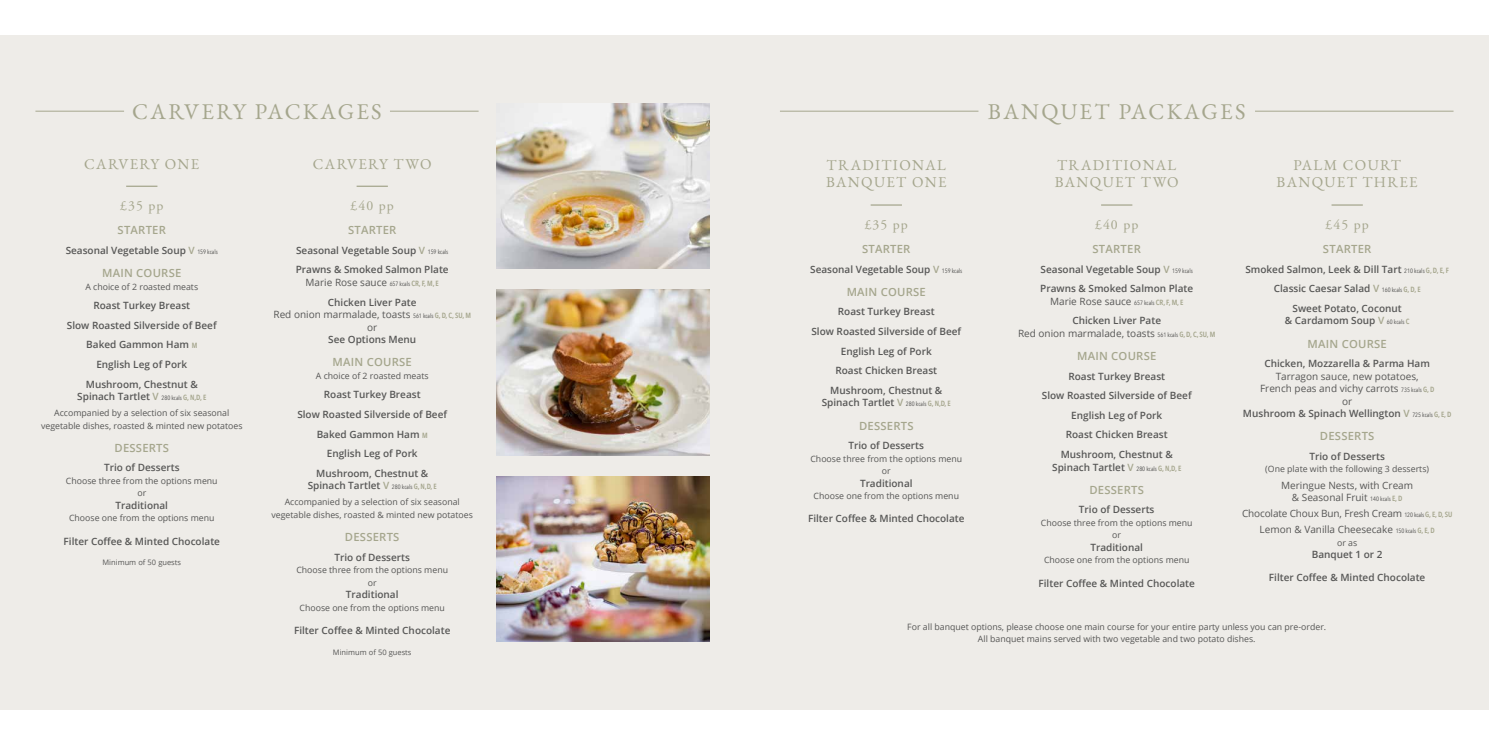
<style>
.page{position:relative;width:1489px;height:745px;background:#fff}
.page>*{position:absolute;margin:0;border:0;box-sizing:border-box;transform-origin:0 0}
.t1{font:22.5px "EB Garamond";letter-spacing:.1em;color:#a5a68d}
.t2{font:15px/17.5px "EB Garamond";letter-spacing:.09em;color:#a5a68d}
.t3{font:13.75px "Adobe Garamond Pro";letter-spacing:.075em;color:#a5a68d}
.t4{font:600 11.25px "Open Sans";letter-spacing:.02em;color:#a5a68d}
.t5{font:600 10px/19.6px "Open Sans";color:#575756;text-align:center}
.t6{font:10px/12.5px "Open Sans";color:#575756;text-align:center}
.t7{font:8.75px/12.5px "Open Sans";color:#575756;text-align:center}
.t8{font:7.5px "Open Sans";color:#575756}
.s1{color:#a5a68d}
.s2{font-family:"Avenir Next Condensed";font-weight:400;font-size:6.25px;color:#4a4a49}
.s3{font-family:"Avenir Next Condensed";font-size:7.5px;color:#a5a68d}
.s4{font-weight:400}
.s5{font-family:"Avenir Next Condensed";font-size:6.25px;color:#4a4a49}
.s6{font-family:"Avenir Next Condensed";font-weight:600;font-size:7.5px;color:#a5a68d}
.s7{font-weight:600}
.s8{font-weight:600;color:#a5a68d}
</style>
<div class="page">
<div style="left:0;top:35px;width:1488px;height:674px;background:#eeece8"></div>
<hr style="left:126px;top:185px;width:31px;height:2px;background:#a5a68d">
<hr style="left:356px;top:185px;width:32px;height:2px;background:#a5a68d">
<hr style="left:870px;top:204px;width:31px;height:1px;background:#a5a68d">
<hr style="left:1101px;top:204px;width:31px;height:1px;background:#a5a68d">
<hr style="left:1331px;top:204px;width:31px;height:1px;background:#a5a68d">
<hr style="left:390px;top:111px;width:88px;height:1px;background:#a5a68d">
<hr style="left:35px;top:111px;width:89px;height:1px;background:#a5a68d">
<hr style="left:1254px;top:111px;width:199px;height:1px;background:#a5a68d">
<hr style="left:780px;top:111px;width:198px;height:1px;background:#a5a68d">
<img style="left:496px;top:290px;width:213px;height:165px">
<img style="left:496px;top:476px;width:213px;height:165px">
<img style="left:496px;top:103px;width:213px;height:165px">
<h1 class="t1" style="left:132px;top:97px;width:251px">CARVERY PACKAGES</h1>
<h1 class="t1" style="left:987px;top:97px;width:259px">BANQUET PACKAGES</h1>
<h2 class="t2" style="left:84px;top:155px;width:116px">CARVERY ONE</h2>
<h3 class="t3" style="left:120px;top:197px;width:45px">£35 pp</h3>
<p class="t4" style="left:118px;top:222px;width:50px">STARTER</p>
<p class="t5" style="left:66px;top:240px;width:154px">Seasonal Vegetable Soup <span class="s1">V</span> <span class="s2">159 kcals</span></p>
<p class="t4" style="left:102px;top:265px;width:81px">MAIN COURSE</p>
<p class="t7" style="left:85px;top:280px;width:114px">A choice of 2 roasted meats</p>
<p class="t5" style="left:67px;top:295px;width:151px">Roast Turkey Breast<br>Slow Roasted Silverside of Beef<br>Baked Gammon Ham <span class="s3">M<br></span>English Leg of Pork<br>Mushroom, Chestnut &amp;</p>
<p class="t5" style="left:77px;top:386px;width:130px">Spinach Tartlet <span class="s1">V</span> <span class="s2">280 kcals</span> <span class="s3">G, N,D, E</span></p>
<p class="t7" style="left:41px;top:406px;width:203px">Accompanied by a selection of six seasonal vegetable dishes, roasted &amp; minted new potatoes</p>
<p class="t4" style="left:114px;top:439px;width:56px">DESSERTS</p>
<p class="t5" style="left:104px;top:457px;width:77px">Trio of Desserts</p>
<p class="t7" style="left:66px;top:474px;width:153px">Choose three from the options menu or</p>
<p class="t5" style="left:115px;top:495px;width:54px">Traditional</p>
<p class="t7" style="left:69px;top:511px;width:147px">Choose one from the options menu</p>
<p class="t5" style="left:64px;top:530px;width:158px">Filter Coffee &amp; Minted Chocolate</p>
<p class="t8" style="left:102px;top:557px;width:80px">Minimum of 50 guests</p>
<h2 class="t2" style="left:313px;top:155px;width:120px">CARVERY TWO</h2>
<h3 class="t3" style="left:350px;top:197px;width:45px">£40 pp</h3>
<p class="t4" style="left:348px;top:222px;width:50px">STARTER</p>
<p class="t5" style="left:296px;top:240px;width:154px;text-align:left">Seasonal Vegetable Soup <span class="s1">V</span> <span class="s2">159 kcals<br></span>Prawns &amp; Smoked Salmon Plate</p>
<p class="t5" style="left:305px;top:272px;width:135px"><span class="s4">Marie Rose sauce</span> <span class="s2">657 kcals</span> <span class="s3">CR, F, M, E<br></span>Chicken Liver Pate</p>
<p class="t6" style="left:273px;top:308px;width:199px">Red onion marmalade, toasts <span class="s5">561 kcals</span> <span class="s6">G, D, C, SU, M </span>or</p>
<p class="t5" style="left:328px;top:329px;width:90px">See Options Menu</p>
<p class="t4" style="left:332px;top:354px;width:81px">MAIN COURSE</p>
<p class="t7" style="left:316px;top:369px;width:114px">A choice of 2 roasted meats</p>
<p class="t5" style="left:297px;top:384px;width:151px">Roast Turkey Breast<br>Slow Roasted Silverside of Beef<br>Baked Gammon Ham <span class="s3">M<br></span>English Leg of Pork<br>Mushroom, Chestnut &amp;</p>
<p class="t5" style="left:308px;top:475px;width:130px">Spinach Tartlet <span class="s1">V</span> <span class="s2">280 kcals</span> <span class="s3">G, N,D, E</span></p>
<p class="t7" style="left:271px;top:495px;width:203px">Accompanied by a selection of six seasonal vegetable dishes, roasted &amp; minted new potatoes</p>
<p class="t4" style="left:345px;top:529px;width:56px">DESSERTS</p>
<p class="t5" style="left:334px;top:546px;width:77px">Trio of Desserts</p>
<p class="t7" style="left:296px;top:563px;width:153px">Choose three from the options menu or</p>
<p class="t5" style="left:346px;top:584px;width:54px">Traditional</p>
<p class="t7" style="left:299px;top:600px;width:147px">Choose one from the options menu</p>
<p class="t5" style="left:294px;top:620px;width:158px">Filter Coffee &amp; Minted Chocolate</p>
<p class="t8" style="left:333px;top:646px;width:80px">Minimum of 50 guests</p>
<h2 class="t2" style="left:826px;top:156px;width:122px">TRADITIONAL<br>BANQUET ONE</h2>
<h3 class="t3" style="left:864px;top:216px;width:45px">£35 pp</h3>
<p class="t4" style="left:862px;top:241px;width:50px">STARTER</p>
<p class="t5" style="left:810px;top:259px;width:154px">Seasonal Vegetable Soup <span class="s1">V</span> <span class="s2">159 kcals</span></p>
<p class="t4" style="left:846px;top:284px;width:81px">MAIN COURSE</p>
<p class="t5" style="left:811px;top:301px;width:151px">Roast Turkey Breast<br>Slow Roasted Silverside of Beef<br>English Leg of Pork<br>Roast Chicken Breast<br>Mushroom, Chestnut &amp;</p>
<p class="t5" style="left:821px;top:392px;width:130px">Spinach Tartlet <span class="s1">V</span> <span class="s2">280 kcals</span> <span class="s3">G, N,D, E</span></p>
<p class="t4" style="left:859px;top:417px;width:56px">DESSERTS</p>
<p class="t5" style="left:848px;top:435px;width:77px">Trio of Desserts</p>
<p class="t7" style="left:810px;top:451px;width:153px">Choose three from the options menu or</p>
<p class="t5" style="left:860px;top:472px;width:54px">Traditional</p>
<p class="t7" style="left:813px;top:489px;width:147px">Choose one from the options menu</p>
<p class="t5" style="left:808px;top:508px;width:158px">Filter Coffee &amp; Minted Chocolate</p>
<h2 class="t2" style="left:1054px;top:156px;width:125px">TRADITIONAL<br>BANQUET TWO</h2>
<h3 class="t3" style="left:1095px;top:216px;width:45px">£40 pp</h3>
<p class="t4" style="left:1092px;top:241px;width:50px">STARTER</p>
<p class="t5" style="left:1040px;top:259px;width:154px;text-align:left">Seasonal Vegetable Soup <span class="s1">V</span> <span class="s2">159 kcals<br></span>Prawns &amp; Smoked Salmon Plate</p>
<p class="t5" style="left:1050px;top:291px;width:135px"><span class="s4">Marie Rose sauce</span> <span class="s2">657 kcals</span> <span class="s3">CR, F, M, E<br></span>Chicken Liver Pate</p>
<p class="t6" style="left:1017px;top:326px;width:199px">Red onion marmalade, toasts <span class="s5">561 kcals</span> <span class="s6">G, D, C, SU, M</span></p>
<p class="t4" style="left:1077px;top:348px;width:81px">MAIN COURSE</p>
<p class="t5" style="left:1041px;top:366px;width:151px">Roast Turkey Breast<br>Slow Roasted Silverside of Beef<br>English Leg of Pork<br>Roast Chicken Breast<br>Mushroom, Chestnut &amp;</p>
<p class="t5" style="left:1052px;top:456px;width:130px">Spinach Tartlet <span class="s1">V</span> <span class="s2">280 kcals</span> <span class="s3">G, N,D, E</span></p>
<p class="t4" style="left:1089px;top:481px;width:56px">DESSERTS</p>
<p class="t5" style="left:1078px;top:499px;width:77px">Trio of Desserts</p>
<p class="t7" style="left:1040px;top:516px;width:153px">Choose three from the options menu or</p>
<p class="t5" style="left:1090px;top:537px;width:54px">Traditional</p>
<p class="t7" style="left:1043px;top:553px;width:147px">Choose one from the options menu</p>
<p class="t5" style="left:1038px;top:572px;width:158px">Filter Coffee &amp; Minted Chocolate</p>
<h2 class="t2" style="left:1276px;top:156px;width:143px;text-align:center">PALM COURT<br>BANQUET THREE</h2>
<h3 class="t3" style="left:1325px;top:216px;width:45px">£45 pp</h3>
<p class="t4" style="left:1322px;top:241px;width:50px">STARTER</p>
<p class="t5" style="left:1245px;top:259px;width:205px">Smoked Salmon, Leek &amp; Dill Tart <span class="s2">210 kcals</span> <span class="s3">G, D, E, F<br></span>Classic Caesar Salad <span class="s1">V</span> <span class="s2">160 kcals</span> <span class="s3">G, D, E<br></span>Sweet Potato, Coconut</p>
<p class="t5" style="left:1284px;top:310px;width:126px">&amp; Cardamom Soup <span class="s1">V</span> <span class="s2">60 kcals</span> <span class="s3">C</span></p>
<p class="t4" style="left:1307px;top:335px;width:81px">MAIN COURSE</p>
<p class="t5" style="left:1264px;top:353px;width:167px">Chicken, Mozzarella &amp; Parma Ham</p>
<p class="t6" style="left:1242px;top:369px;width:210px">Tarragon sauce, new potatoes,<br>French peas and vichy carrots <span class="s5">735 kcals</span> <span class="s6">G, D<br></span>or<br><span class="s7">Mushroom &amp; Spinach Wellington</span> <span class="s8">V</span> <span class="s5">725 kcals</span> <span class="s6">G, E, D</span></p>
<p class="t4" style="left:1319px;top:428px;width:56px">DESSERTS</p>
<p class="t5" style="left:1309px;top:446px;width:77px">Trio of Desserts</p>
<p class="t7" style="left:1265px;top:462px;width:165px">(One plate with the following 3 desserts)</p>
<p class="t6" style="left:1280px;top:478px;width:133px">Meringue Nests, with Cream &amp; Seasonal Fruit <span class="s5">140 kcals</span> <span class="s6">E, D</span></p>
<p class="t6" style="left:1241px;top:505px;width:212px;line-height:16px">Chocolate Choux Bun, Fresh Cream <span class="s5">120 kcals</span> <span class="s6">G, E, D, SU<br></span>Lemon &amp; Vanilla Cheesecake <span class="s5">150 kcals</span> <span class="s6">G, E, D</span></p>
<p class="t7" style="left:1336px;top:535px;width:22px">or as</p>
<p class="t5" style="left:1311px;top:544px;width:72px">Banquet 1 or 2</p>
<p class="t5" style="left:1268px;top:567px;width:158px">Filter Coffee &amp; Minted Chocolate</p>
<p class="t7" style="left:907px;top:619px;width:420px">For all banquet options, please choose one main course for your entire party unless you can pre-order.<br>All banquet mains served with two vegetable and two potato dishes.</p>
</div>
